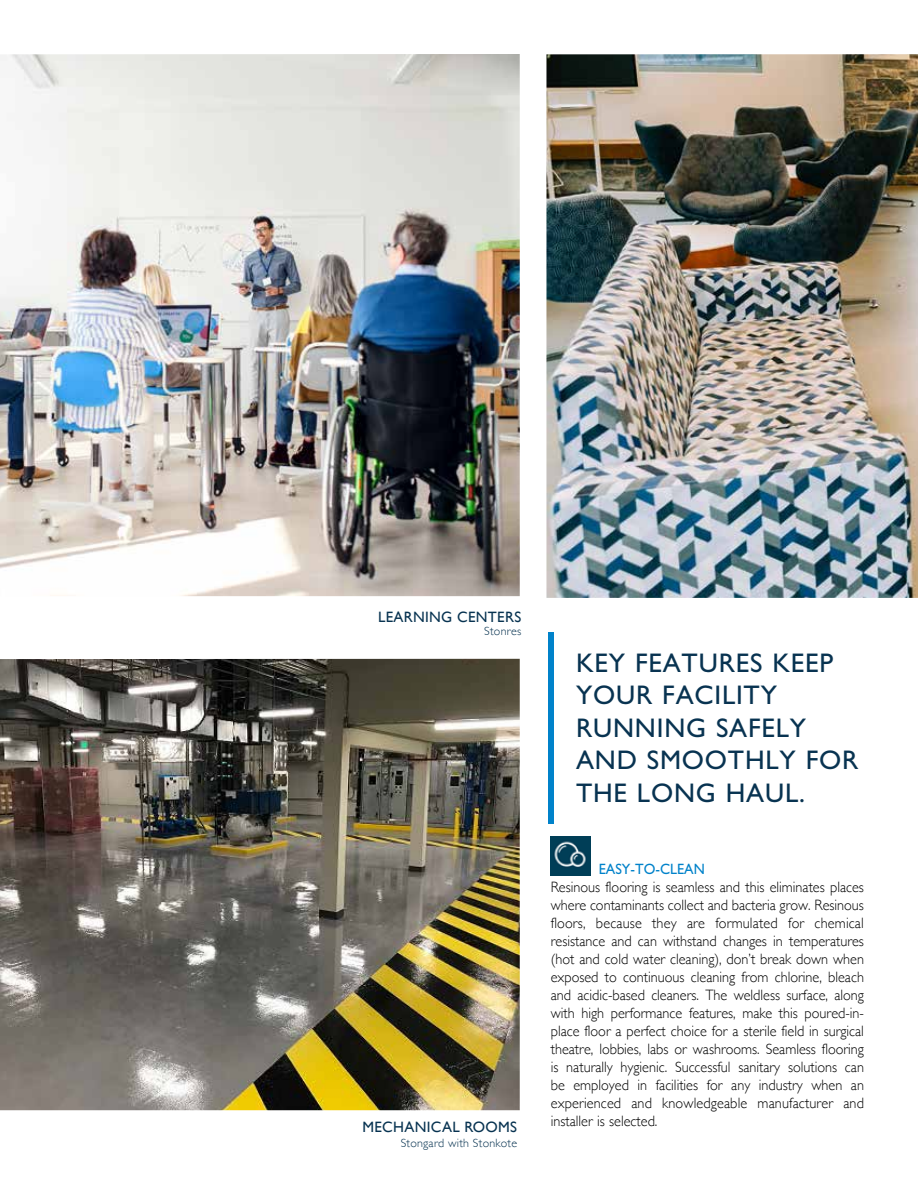
<style>
.page{position:relative;width:918px;height:1188px;background:#fff}
.page>*{position:absolute;margin:0;border:0;box-sizing:border-box;transform-origin:0 0}
.t1{font:27px/32.4px "Gill Sans Std";letter-spacing:.03em;color:#083351}
.t2{font:300 15px/18px "Gill Sans";letter-spacing:.01em;color:#000;text-align:justify;scale:.95 1}
.t3{font:15px "Gill Sans";letter-spacing:.02em;color:#083351}
.t4{font:15px "Gill Sans Std";color:#0082ca;scale:.95 1}
.t5{font:300 12px "Gill Sans";letter-spacing:.02em;color:#083351}
</style>
<div class="page">
<img style="left:546px;top:54px;width:372px;height:544px">
<div style="left:549px;top:632px;width:5px;height:192px;background:#0082ca"></div>
<img style="left:0;top:659px;width:520px;height:451px">
<img style="left:0;top:54px;width:520px;height:542px">
<img style="left:551px;top:836px;width:39px;height:40px">
<p class="t3" style="left:378px;top:608px;width:145px">LEARNING CENTERS</p>
<p class="t5" style="left:484px;top:622px;width:39px">Stonres</p>
<p class="t3" style="left:362px;top:1118px;width:156px">MECHANICAL ROOMS</p>
<p class="t5" style="left:401px;top:1134px;width:118px">Stongard with Stonkote</p>
<h1 class="t1" style="left:576px;top:647px;width:284px">KEY FEATURES KEEP<br>YOUR FACILITY<br>RUNNING SAFELY<br>AND SMOOTHLY FOR<br>THE LONG HAUL.</h1>
<p class="t4" style="left:599px;top:861px;width:113px">EASY-TO-CLEAN</p>
<p class="t2" style="left:551px;top:878px;width:331px">Resinous flooring is seamless and this eliminates places where contaminants collect and bacteria grow. Resinous floors, because they are formulated for chemical resistance and can withstand changes in temperatures (hot and cold water cleaning), don’t break down when exposed to continuous cleaning from chlorine, bleach and acidic-based cleaners. The weldless surface, along with high performance features, make this poured-in&shy;place floor a perfect choice for a sterile field in surgical theatre, lobbies, labs or washrooms. Seamless flooring is naturally hygienic. Successful sanitary solutions can be employed in facilities for any industry when an experienced and knowledgeable manufacturer and installer is selected.</p>
</div>
